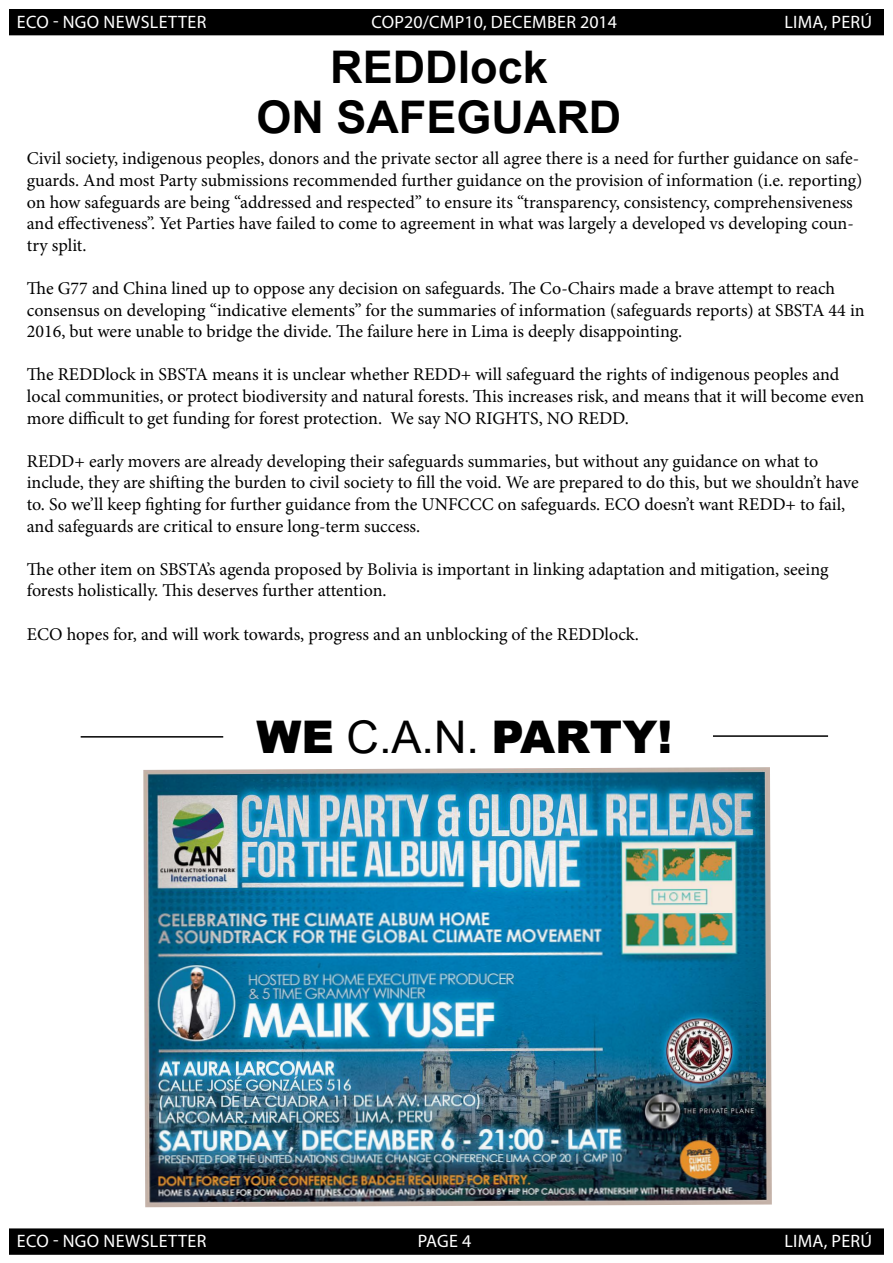
<style>
.page{position:relative;width:893px;height:1263px;background:#fff}
.page>*{position:absolute;margin:0;border:0;box-sizing:border-box;transform-origin:0 0}
.t1{font:700 45px/49.5px "Arial";color:#000;text-align:center}
.t2{font:900 45px "Arial";color:#000}
.t3{font:18px/21.6px "Minion Pro";letter-spacing:-.005em;color:#000}
.t4{font:18px "Myriad Pro";letter-spacing:.02em;color:#fff}
.s1{font-weight:400}
</style>
<div class="page">
<div style="left:10px;top:1229px;width:873px;height:25px;background:#000"></div>
<div style="left:9px;top:1228px;width:875px;height:27px;border:2px solid #000"></div>
<div style="left:10px;top:10px;width:873px;height:25px;background:#000"></div>
<div style="left:9px;top:9px;width:875px;height:26px;border:2px solid #000"></div>
<img style="left:143px;top:767px;width:629px;height:440px">
<hr style="left:81px;top:736px;width:142px;height:1px;background:#000">
<hr style="left:713px;top:735px;width:115px;height:2px;background:#000">
<p class="t4" style="left:17px;top:11px;width:191px">ECO - NGO NEWSLETTER</p>
<p class="t4" style="left:371px;top:11px;width:247px">COP20/CMP10, DECEMBER 2014</p>
<p class="t4" style="left:784px;top:11px;width:89px">LIMA, PERÚ</p>
<h1 class="t1" style="left:256px;top:44px;width:366px">REDDlock<br>ON SAFEGUARD</h1>
<p class="t3" style="left:27px;top:148px;width:837px">Civil society, indigenous peoples, donors and the private sector all agree there is a need for further guidance on safe&shy;guards. And most Party submissions recommended further guidance on the provision of information (i.e. reporting) on how safeguards are being “addressed and respected” to ensure its “transparency, consistency, comprehensiveness and effectiveness”. Yet Parties have failed to come to agreement in what was largely a developed vs developing coun&shy;try split.</p>
<p class="t3" style="left:27px;top:278px;width:839px">The G77 and China lined up to oppose any decision on safeguards. The Co-Chairs made a brave attempt to reach consensus on developing “indicative elements” for the summaries of information (safeguards reports) at SBSTA 44 in<br>2016, but were unable to bridge the divide. The failure here in Lima is deeply disappointing.</p>
<p class="t3" style="left:27px;top:364px;width:839px">The REDDlock in SBSTA means it is unclear whether REDD+ will safeguard the rights of indigenous peoples and local communities, or protect biodiversity and natural forests. This increases risk, and means that it will become even more difficult to get funding for forest protection. We say NO RIGHTS, NO REDD.</p>
<p class="t3" style="left:27px;top:450px;width:833px">REDD+ early movers are already developing their safeguards summaries, but without any guidance on what to include, they are shifting the burden to civil society to fill the void. We are prepared to do this, but we shouldn’t have to. So we’ll keep fighting for further guidance from the UNFCCC on safeguards. ECO doesn’t want REDD+ to fail, and safeguards are critical to ensure long-term success.</p>
<p class="t3" style="left:27px;top:558px;width:803px">The other item on SBSTA’s agenda proposed by Bolivia is important in linking adaptation and mitigation, seeing forests holistically. This deserves further attention.</p>
<p class="t3" style="left:27px;top:623px;width:614px">ECO hopes for, and will work towards, progress and an unblocking of the REDDlock.</p>
<h1 class="t2" style="left:256px;top:704px;width:417px">WE <span class="s1">C.A.N.</span> PARTY!</h1>
<p class="t4" style="left:17px;top:1230px;width:191px">ECO - NGO NEWSLETTER</p>
<p class="t4" style="left:418px;top:1230px;width:55px">PAGE 4</p>
<p class="t4" style="left:784px;top:1230px;width:89px">LIMA, PERÚ</p>
</div>
